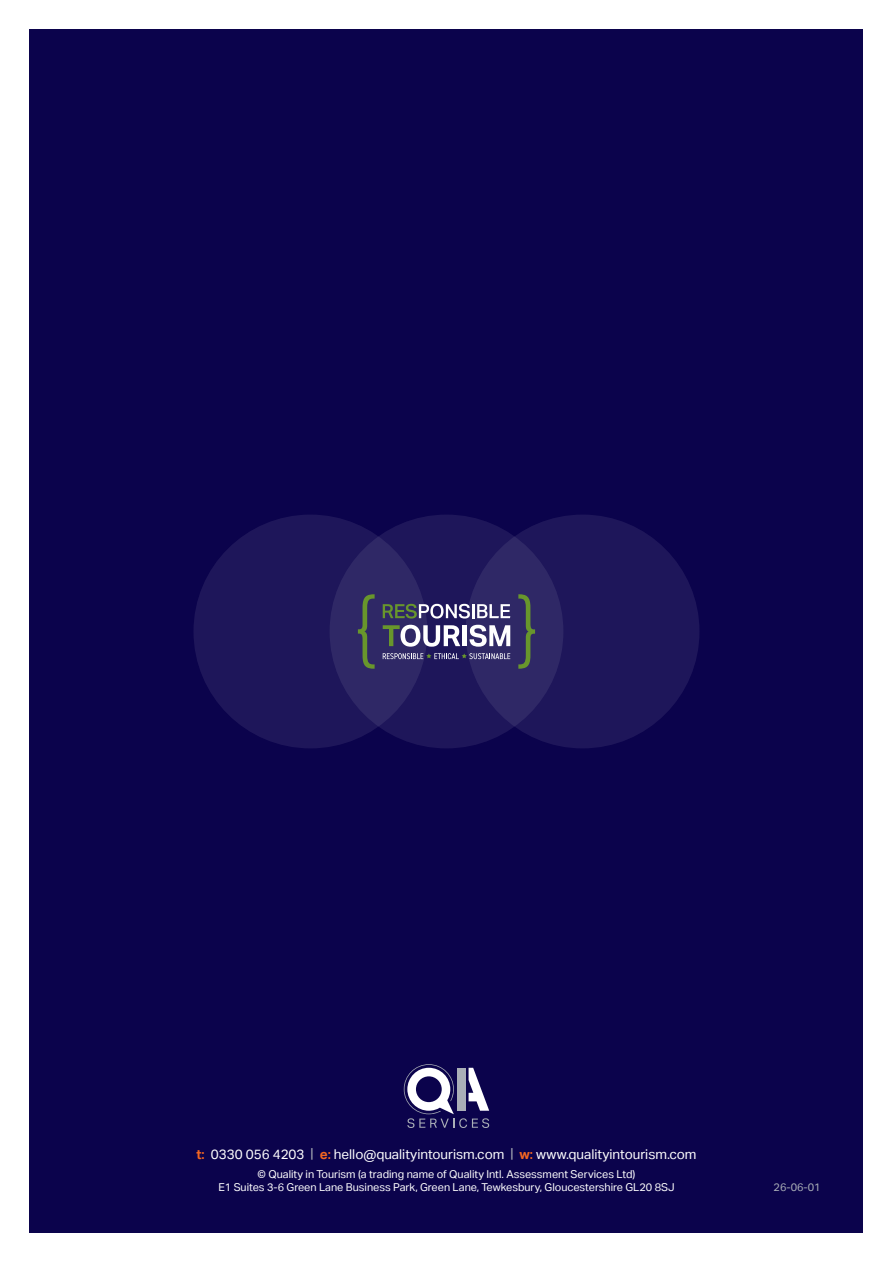
<style>
.page{position:relative;width:893px;height:1263px;background:#fff}
.page>*{position:absolute;margin:0;border:0;box-sizing:border-box;transform-origin:0 0}
.t1{font:13.5px "Aktiv Grotesk";color:#fff}
.t2{font:10.8px "Aktiv Grotesk";color:#fff}
.t3{font:10.8px "Aktiv Grotesk";color:#aaafb7}
.s1{font-weight:700;color:#f36621}
.s2{font-weight:500;color:#f36621}
.s3{color:#aaafb7}
</style>
<div class="page">
<div style="left:30px;top:30px;width:833px;height:1203px;background:#0b034c"></div>
<svg style="left:404px;top:1064px;width:85px;height:64px"></svg>
<div style="left:330px;top:514px;width:233px;height:234px;background:#1e165a;border-radius:50%"></div>
<div style="left:193px;top:514px;width:234px;height:234px;background:linear-gradient(to right,#181056,#2f2866);border-radius:50%"></div>
<div style="left:466px;top:514px;width:233px;height:234px;background:linear-gradient(to right,#302967,#181056);border-radius:50%"></div>
<svg style="left:518px;top:594px;width:17px;height:75px"></svg>
<svg style="left:383px;top:625px;width:77px;height:22px"></svg>
<div style="left:462px;top:625px;width:5px;height:21px;background:#fff"></div>
<svg style="left:469px;top:625px;width:41px;height:22px"></svg>
<svg style="left:383px;top:604px;width:127px;height:14px;background:#75778c"></svg>
<svg style="left:383px;top:653px;width:127px;height:6px"></svg>
<svg style="left:358px;top:594px;width:17px;height:75px"></svg>
<p class="t1" style="left:196px;top:1146px;width:502px"><span class="s1">t</span><span class="s2">:</span> 0330 056 4203 <span class="s3">|</span> <span class="s1">e</span><span class="s2">:</span> hello@qualityintourism.com <span class="s3">|</span> <span class="s1">w</span><span class="s2">:</span> www.qualityintourism.com</p>
<p class="t2" style="left:258px;top:1167px;width:379px">© Quality in Tourism (a trading name of Quality Intl. Assessment Services Ltd)</p>
<p class="t2" style="left:218px;top:1180px;width:458px">E1 Suites 3-6 Green Lane Business Park, Green Lane, Tewkesbury, Gloucestershire GL20 8SJ</p>
<p class="t3" style="left:774px;top:1180px;width:49px">26-06-01</p>
</div>
